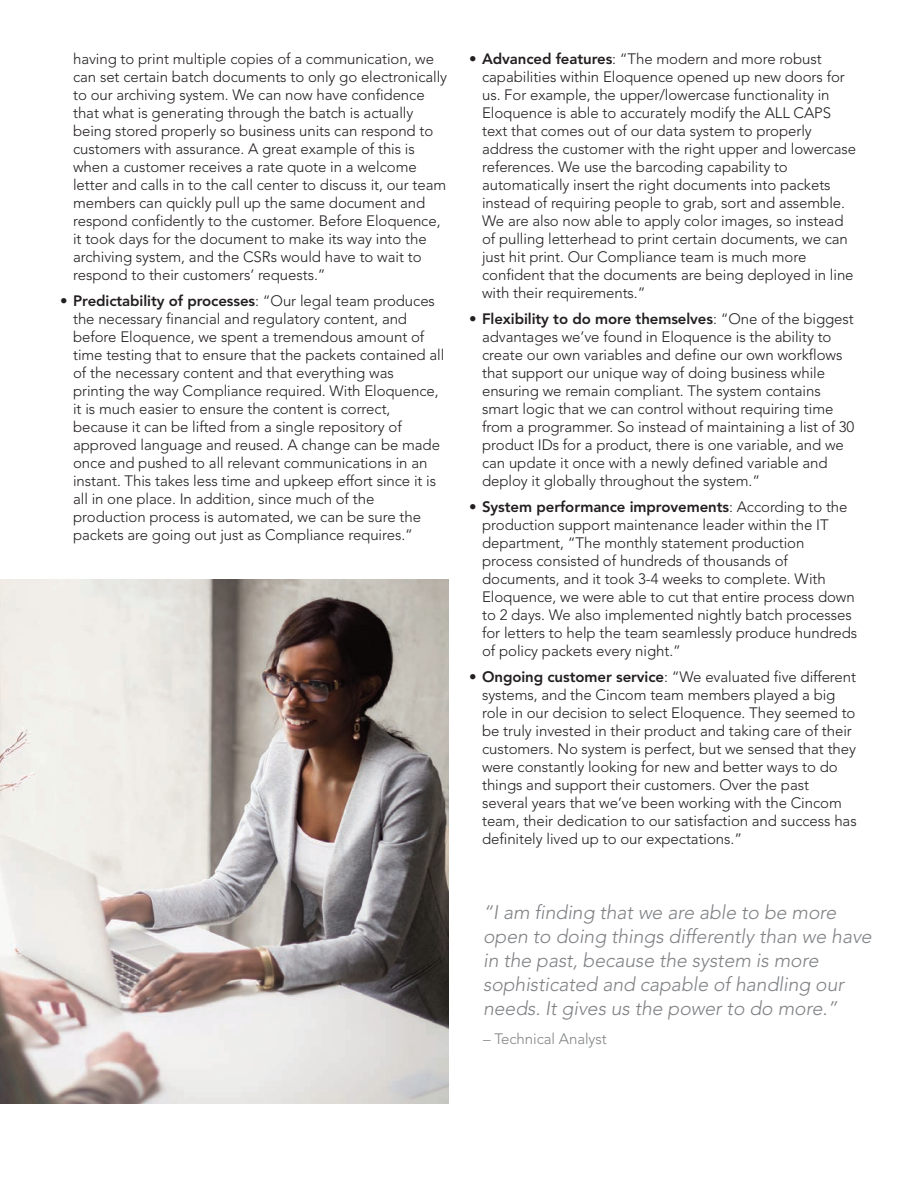
<style>
.page{position:relative;width:918px;height:1188px;background:#fff}
.page>*{position:absolute;margin:0;border:0;box-sizing:border-box;transform-origin:0 0}
.t1{font:italic 300 19.5px/24px "Avenir LT";letter-spacing:-.005em;color:#808285}
.t2{font:300 15px/18px "Avenir LT";letter-spacing:-.005em;color:#231f20}
.t3{font:300 15px "Avenir LT";letter-spacing:-.005em;color:#828487}
.s1{font-weight:800}
</style>
<div class="page">
<img style="left:0;top:580px;width:449px;height:523px">
<p class="t2" style="left:73px;top:51px;width:376px">having to print multiple copies of a communication, we can set certain batch documents to only go electronically to our archiving system. We can now have confidence that what is generating through the batch is actually being stored properly so business units can respond to customers with assurance. A great example of this is when a customer receives a rate quote in a welcome letter and calls in to the call center to discuss it, our team members can quickly pull up the same document and respond confidently to the customer. Before Eloquence, it took days for the document to make its way into the archiving system, and the CSRs would have to wait to respond to their customers’ requests.”</p>
<p class="t2" style="left:73px;top:293px;width:373px;text-indent:-13px">• <span class="s1">Predictability of processes</span>: “Our legal team produces the necessary financial and regulatory content, and before Eloquence, we spent a tremendous amount of time testing that to ensure that the packets contained all of the necessary content and that everything was printing the way Compliance required. With Eloquence, it is much easier to ensure the content is correct, because it can be lifted from a single repository of approved language and reused. A change can be made once and pushed to all relevant communications in an instant. This takes less time and upkeep effort since it is all in one place. In addition, since much of the production process is automated, we can be sure the packets are going out just as Compliance requires.”</p>
<p class="t2" style="left:482px;top:51px;width:376px;text-indent:-13px">• <span class="s1">Advanced features</span>: “The modern and more robust capabilities within Eloquence opened up new doors for us. For example, the upper/lowercase functionality in Eloquence is able to accurately modify the ALL CAPS text that comes out of our data system to properly address the customer with the right upper and lowercase references. We use the barcoding capability to automatically insert the right documents into packets instead of requiring people to grab, sort and assemble.<br>We are also now able to apply color images, so instead of pulling letterhead to print certain documents, we can just hit print. Our Compliance team is much more confident that the documents are being deployed in line with their requirements.”</p>
<p class="t2" style="left:482px;top:311px;width:374px;text-indent:-13px">• <span class="s1">Flexibility to do more themselves</span>: “One of the biggest advantages we’ve found in Eloquence is the ability to create our own variables and define our own workflows that support our unique way of doing business while ensuring we remain compliant. The system contains smart logic that we can control without requiring time from a programmer. So instead of maintaining a list of 30 product IDs for a product, there is one variable, and we can update it once with a newly defined variable and deploy it globally throughout the system.”</p>
<p class="t2" style="left:482px;top:499px;width:377px;text-indent:-13px">• <span class="s1">System performance improvements</span>: According to the production support maintenance leader within the IT department, “The monthly statement production process consisted of hundreds of thousands of documents, and it took 3-4 weeks to complete. With Eloquence, we were able to cut that entire process down to 2 days. We also implemented nightly batch processes for letters to help the team seamlessly produce hundreds of policy packets every night.”</p>
<p class="t2" style="left:482px;top:669px;width:376px;text-indent:-13px">• <span class="s1">Ongoing customer service</span>: “We evaluated five different systems, and the Cincom team members played a big role in our decision to select Eloquence. They seemed to be truly invested in their product and taking care of their customers. No system is perfect, but we sensed that they were constantly looking for new and better ways to do things and support their customers. Over the past several years that we’ve been working with the Cincom team, their dedication to our satisfaction and success has definitely lived up to our expectations.”</p>
<h1 class="t1" style="left:483px;top:902px;width:390px">“I am finding that we are able to be more open to doing things differently than we have in the past, because the system is more sophisticated and capable of handling our needs. It gives us the power to do more.”</h1>
<p class="t3" style="left:483px;top:1033px;width:125px">– Technical Analyst</p>
</div>
